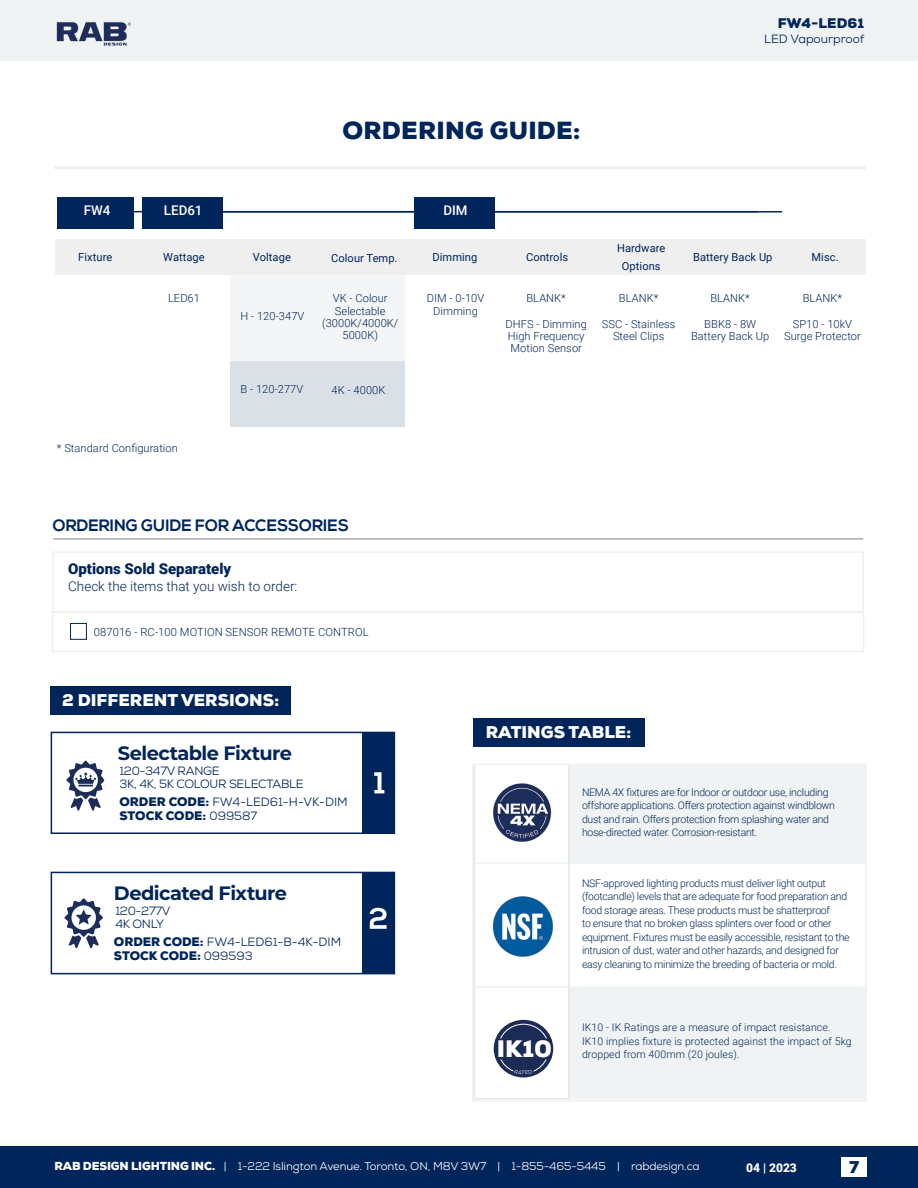
<style>
.page{position:relative;width:918px;height:1188px;background:#fff}
.page>*{position:absolute;margin:0;border:0;box-sizing:border-box;transform-origin:0 0}
.t1{font:900 24px "Nexa";letter-spacing:.01em;color:#00255a}
.t2{font:900 23.1px "Nexa";color:#fff}
.t3{font:700 19.35px "Montserrat";letter-spacing:-.03em;color:#00255a}
.t4{font:900 16.5px "Nexa";color:#fff}
.t5{font:700 16.5px "Nexa";color:#00255a}
.t6{font:900 16.5px "Nexa";color:#00255a}
.t7{font:900 15px "Roboto";color:#00255a}
.t8{font:300 13.5px "Roboto";color:#00255a}
.t9{font:900 13.5px "Nexa";letter-spacing:.01em;color:#00255a}
.t10{font:500 13.35px "Roboto";color:#fff}
.t11{font:12px/14.1px "Nexa";color:#00255a}
.t12{font:12px/12.8px "Nexa";letter-spacing:-.025em;color:#00255a}
.t13{font:900 12px "Roboto";color:#fff}
.t14{font:11.25px "Nexa";letter-spacing:-.01em;color:#fff}
.t15{font:300 11.25px "Roboto";letter-spacing:.005em;color:#00255a}
.t16{font:300 11.1px/12.1px "Roboto";letter-spacing:.005em;color:#00255a;text-align:center}
.t17{font:11.1px/17.7px "Roboto";letter-spacing:.005em;color:#00255a;text-align:center}
.t18{font:300 10.5px/13.5px "Roboto";letter-spacing:-.025em;color:#00255a}
.t19{font:300 10.5px/13.5px "Roboto";letter-spacing:.01em;color:#00255a}
.s1{font-weight:900}
</style>
<div class="page">
<div style="left:0;top:1147px;width:918px;height:41px;background:#00255a"></div>
<div style="left:0;top:0;width:918px;height:60px;background:#f0f3f4"></div>
<img style="left:56px;top:22px;width:75px;height:24px">
<div style="left:841px;top:1158px;width:26px;height:19px;background:#fff"></div>
<div style="left:54px;top:166px;width:812px;height:3px;border:2px solid #efeff0"></div>
<hr style="left:60px;top:211px;width:698px;height:1px;background:#00255a">
<hr style="left:160px;top:211px;width:622px;height:2px;background:#00255a">
<div style="left:58px;top:197px;width:76px;height:31px;background:#00255a"></div>
<div style="left:142px;top:197px;width:80px;height:31px;background:#00255a"></div>
<div style="left:414px;top:197px;width:81px;height:31px;background:#00255a"></div>
<div style="left:55px;top:240px;width:811px;height:35px;background:#efeff0"></div>
<div style="left:230px;top:361px;width:175px;height:66px;background:#dbe0e7"></div>
<div style="left:230px;top:275px;width:175px;height:86px;background:#f4f5f7"></div>
<div style="left:51px;top:686px;width:240px;height:29px;background:#00255a"></div>
<div style="left:51px;top:872px;width:344px;height:102px;border:2px solid #00255a"></div>
<div style="left:51px;top:732px;width:344px;height:102px;border:2px solid #00255a"></div>
<svg style="left:66px;top:760px;width:39px;height:51px"></svg>
<div style="left:362px;top:733px;width:32px;height:100px;background:#00255a"></div>
<div style="left:362px;top:873px;width:32px;height:100px;background:#00255a"></div>
<svg style="left:374px;top:772px;width:10px;height:21px"></svg>
<svg style="left:370px;top:908px;width:17px;height:21px"></svg>
<svg style="left:64px;top:898px;width:39px;height:51px"></svg>
<div style="left:52px;top:611px;width:812px;height:41px;border:2px solid #efeff0"></div>
<div style="left:52px;top:551px;width:812px;height:62px;border:2px solid #efeff0"></div>
<div style="left:70px;top:623px;width:17px;height:17px;border:1px solid #00255a"></div>
<hr style="left:53px;top:538px;width:810px;height:2px;background:#a7a9ac">
<div style="left:473px;top:718px;width:171px;height:29px;background:#00255a"></div>
<svg style="left:570px;top:767px;width:294px;height:331px;fill:#f0f3f4"></svg>
<hr style="left:570px;top:1098px;width:297px;height:2px;background:#f0f3f4">
<hr style="left:570px;top:862px;width:295px;height:2px;background:#f0f3f4">
<hr style="left:570px;top:986px;width:295px;height:2px;background:#f0f3f4">
<hr style="left:568px;top:765px;width:2px;height:98px;background:#e6e7e8">
<hr style="left:568px;top:863px;width:2px;height:124px;background:#e6e7e8">
<hr style="left:568px;top:987px;width:2px;height:111px;background:#e6e7e8">
<hr style="left:474px;top:1098px;width:96px;height:2px;background:#e6e7e8">
<div style="left:472px;top:764px;width:395px;height:338px;border:2px solid #f1f1f2"></div>
<svg style="left:474px;top:765px;width:95px;height:334px"></svg>
<h1 class="t1" style="left:343px;top:115px;width:240px">ORDERING GUIDE:</h1>
<p class="t10" style="left:84px;top:201px;width:28px">FW4</p>
<p class="t10" style="left:164px;top:201px;width:40px">LED61</p>
<p class="t10" style="left:444px;top:201px;width:26px">DIM</p>
<p class="t9" style="left:778px;top:14px;width:88px">FW4-LED61</p>
<p class="t11" style="left:764px;top:31px;width:102px">LED Vapourproof</p>
<p class="t17" style="left:78px;top:248px;width:35px">Fixture</p>
<p class="t17" style="left:163px;top:248px;width:43px">Wattage</p>
<p class="t16" style="left:168px;top:292px;width:33px">LED61</p>
<p class="t16" style="left:57px;top:442px;width:123px">* Standard Configuration</p>
<p class="t17" style="left:253px;top:248px;width:39px">Voltage</p>
<p class="t16" style="left:240px;top:310px;width:65px">H - 120-347V</p>
<p class="t17" style="left:331px;top:249px;width:68px">Colour Temp.</p>
<p class="t17" style="left:433px;top:248px;width:46px">Dimming</p>
<p class="t16" style="left:322px;top:292px;width:78px">VK - Colour<br>Selectable (3000K/4000K/<br>5000K)</p>
<p class="t16" style="left:427px;top:292px;width:59px">DIM - 0-10V<br>Dimming</p>
<p class="t16" style="left:240px;top:382px;width:64px">B - 120-277V</p>
<p class="t16" style="left:332px;top:383px;width:55px">4K - 4000K</p>
<p class="t17" style="left:526px;top:248px;width:44px">Controls</p>
<p class="t17" style="left:617px;top:239px;width:50px">Hardware<br>Options</p>
<p class="t17" style="left:693px;top:248px;width:81px">Battery Back Up</p>
<p class="t17" style="left:812px;top:248px;width:29px">Misc.</p>
<p class="t16" style="left:619px;top:292px;width:41px">BLANK*</p>
<p class="t16" style="left:602px;top:317px;width:75px">SSC - Stainless<br>Steel Clips</p>
<p class="t16" style="left:803px;top:292px;width:41px">BLANK*</p>
<p class="t16" style="left:784px;top:317px;width:78px">SP10 - 10kV<br>Surge Protector</p>
<p class="t16" style="left:710px;top:292px;width:41px">BLANK*</p>
<p class="t16" style="left:691px;top:317px;width:80px">BBK8 - 8W<br>Battery Back Up</p>
<p class="t16" style="left:526px;top:292px;width:41px">BLANK*</p>
<p class="t16" style="left:506px;top:317px;width:83px;text-align:left">DHFS - Dimming<br>High Frequency<br>Motion Sensor</p>
<h3 class="t5" style="left:53px;top:516px;width:298px">ORDERING GUIDE FOR ACCESSORIES</h3>
<h3 class="t7" style="left:68px;top:558px;width:165px">Options Sold Separately</h3>
<p class="t8" style="left:68px;top:577px;width:231px">Check the items that you wish to order:</p>
<p class="t15" style="left:94px;top:624px;width:276px">087016 - RC-100 MOTION SENSOR REMOTE CONTROL</p>
<h3 class="t4" style="left:62px;top:689px;width:219px">2 DIFFERENT VERSIONS:</h3>
<h3 class="t3" style="left:118px;top:739px;width:176px">Selectable Fixture</h3>
<p class="t12" style="left:119px;top:765px;width:186px">120-347V RANGE<br>3K, 4K, 5K COLOUR SELECTABLE</p>
<p class="t11" style="left:119px;top:794px;width:230px"><span class="s1">ORDER CODE:</span> FW4-LED61-H-VK-DIM<br><span class="s1">STOCK CODE:</span> 099587</p>
<h3 class="t3" style="left:114px;top:879px;width:175px">Dedicated Fixture</h3>
<p class="t12" style="left:115px;top:905px;width:57px">120-277V<br>4K ONLY</p>
<p class="t11" style="left:114px;top:934px;width:229px;line-height:14.5px"><span class="s1">ORDER CODE:</span> FW4-LED61-B-4K-DIM<br><span class="s1">STOCK CODE:</span> 099593</p>
<h3 class="t4" style="left:486px;top:721px;width:147px">RATINGS TABLE:</h3>
<p class="t18" style="left:582px;top:785px;width:255px">NEMA 4X fixtures are for Indoor or outdoor use, including offshore applications. Offers protection against windblown dust and rain. Offers protection from splashing water and hose-directed water. Corrosion-resistant.</p>
<h2 class="t2" style="left:497px;top:1033px;width:57px">IK10</h2>
<p class="t18" style="left:582px;top:876px;width:269px">NSF-approved lighting products must deliver light output (footcandle) levels that are adequate for food preparation and food storage areas. These products must be shatterproof<br>to ensure that no broken glass splinters over food or other equipment. Fixtures must be easily accessible, resistant to the intrusion of dust, water and other hazards, and designed for easy cleaning to minimize the breeding of bacteria or mold.</p>
<p class="t19" style="left:582px;top:1021px;width:271px">IK10 - IK Ratings are a measure of impact resistance.<br>IK10 implies fixture is protected against the impact of 5kg dropped from 400mm (20 joules).</p>
<p class="t14" style="left:54px;top:1159px;width:647px"><span class="s1">RAB DESIGN LIGHTING INC.</span> | 1-222 Islington Avenue. Toronto, ON, M8V 3W7 | 1-855-465-5445 | rabdesign.ca</p>
<p class="t13" style="left:746px;top:1159px;width:52px">04 | 2023</p>
<h3 class="t6" style="left:849px;top:1156px;width:12px">7</h3>
</div>
